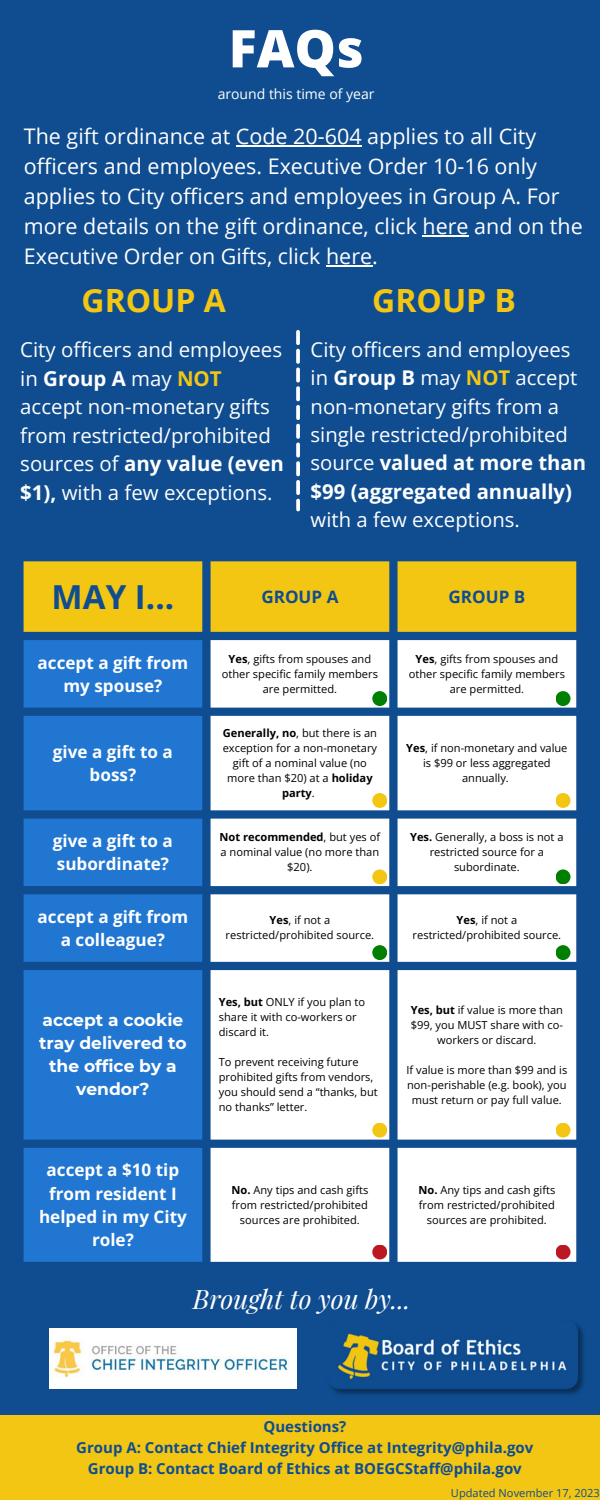
<style>
.page{position:relative;width:600px;height:1500px;background:#0f4d90}
.page>*{position:absolute;margin:0;border:0;box-sizing:border-box;transform-origin:0 0}
.t1{font:800 52px "Open Sans";color:#fff}
.t2{font:700 33.1px "Open Sans";color:#0f4d90}
.t3{font:700 32px "Open Sans";color:#f3c613}
.t4{font:italic 26.3px "Playfair Display";color:#fff}
.t5{font:21.5px/30px "Open Sans";color:#fff}
.t6{font:20.5px/28.5px "Open Sans";color:#fff}
.t7{font:20.3px/28.3px "Open Sans";color:#fff}
.t8{font:700 17.1px/23.2px "Open Sans";color:#fff;text-align:center}
.t9{font:700 17.1px/23.2px "Montserrat";color:#fff;text-align:center}
.t10{font:700 17.1px "Open Sans";color:#0f4d90}
.t11{font:700 15px "Open Sans";color:#0f4d90}
.t12{font:14px "Open Sans";color:#fff}
.t13{font:11.1px/15px "Open Sans";color:#000;text-align:center}
.t14{font:11.1px "Open Sans";color:#0f4d90}
.s1{font-weight:700}
.s2{font-weight:700;color:#f3c613}
</style>
<div class="page">
<svg style="left:296px;top:330px;width:4px;height:181px"></svg>
<div style="left:0;top:1416px;width:600px;height:84px;background:#f3c613"></div>
<img style="left:328px;top:1322px;width:256px;height:73px">
<img style="left:50px;top:1329px;width:246px;height:59px">
<hr style="left:236px;top:145px;width:126px;height:2px;background:#fff">
<hr style="left:423px;top:235px;width:46px;height:2px;background:#fff">
<hr style="left:326px;top:265px;width:46px;height:2px;background:#fff">
<div style="left:24px;top:561px;width:552px;height:71px;background:#f3c613"></div>
<svg style="left:24px;top:640px;width:178px;height:622px;background:#1f73cd"></svg>
<svg style="left:211px;top:640px;width:365px;height:622px;background:#eaeff5"></svg>
<div style="left:372px;top:691px;width:15px;height:15px;background:#008000;border-radius:50%"></div>
<div style="left:556px;top:691px;width:15px;height:15px;background:#008000;border-radius:50%"></div>
<div style="left:556px;top:869px;width:15px;height:15px;background:#008000;border-radius:50%"></div>
<div style="left:556px;top:945px;width:15px;height:15px;background:#008000;border-radius:50%"></div>
<div style="left:372px;top:945px;width:15px;height:15px;background:#008000;border-radius:50%"></div>
<div style="left:372px;top:793px;width:15px;height:15px;background:#f3c613;border-radius:50%"></div>
<div style="left:556px;top:793px;width:15px;height:15px;background:#f3c613;border-radius:50%"></div>
<div style="left:372px;top:869px;width:15px;height:15px;background:#f3c613;border-radius:50%"></div>
<div style="left:372px;top:1123px;width:15px;height:15px;background:#f3c613;border-radius:50%"></div>
<div style="left:556px;top:1123px;width:15px;height:15px;background:#f3c613;border-radius:50%"></div>
<div style="left:372px;top:1245px;width:15px;height:14px;background:#bc1823;border-radius:50%"></div>
<div style="left:556px;top:1245px;width:15px;height:14px;background:#bc1823;border-radius:50%"></div>
<p class="t1" style="left:229px;top:12px;width:136px">FAQs</p>
<p class="t12" style="left:218px;top:84px;width:158px">around this time of year</p>
<p class="t5" style="left:24px;top:120px;width:560px">The gift ordinance at Code 20-604 applies to all City officers and employees. Executive Order 10-16 only applies to City officers and employees in Group A. For more details on the gift ordinance, click here and on the Executive Order on Gifts, click here.</p>
<p class="t3" style="left:82px;top:278px;width:146px">GROUP A</p>
<p class="t3" style="left:372px;top:278px;width:145px">GROUP B</p>
<p class="t6" style="left:20px;top:335px;width:265px">City officers and employees in <span class="s1">Group A</span> may <span class="s2">NOT </span>accept non-monetary gifts from restricted/prohibited sources of <span class="s1">any value (even $1),</span> with a few exceptions.</p>
<p class="t7" style="left:311px;top:335px;width:277px">City officers and employees in <span class="s1">Group B</span> may <span class="s2">NOT</span> accept non-monetary gifts from a single restricted/prohibited source <span class="s1">valued at more than $99 (aggregated annually) </span>with a few exceptions.</p>
<p class="t2" style="left:52px;top:574px;width:124px">MAY I...</p>
<p class="t10" style="left:261px;top:585px;width:79px">GROUP A</p>
<p class="t10" style="left:448px;top:585px;width:78px">GROUP B</p>
<p class="t8" style="left:38px;top:650px;width:152px">accept a gift from my spouse?</p>
<p class="t13" style="left:222px;top:651px;width:158px"><span class="s1">Yes</span>, gifts from spouses and other specific family members are permitted.</p>
<p class="t13" style="left:409px;top:651px;width:158px"><span class="s1">Yes</span>, gifts from spouses and other specific family members are permitted.</p>
<p class="t8" style="left:53px;top:740px;width:122px">give a gift to a boss?</p>
<p class="t13" style="left:223px;top:725px;width:156px"><span class="s1">Generally, no</span>, but there is an exception for a non-monetary gift of a nominal value (no more than $20) at a <span class="s1">holiday party</span>.</p>
<p class="t13" style="left:406px;top:740px;width:163px"><span class="s1">Yes</span>, if non-monetary and value is $99 or less aggregated annually.</p>
<p class="t8" style="left:53px;top:829px;width:122px;text-align:left">give a gift to a subordinate?</p>
<p class="t13" style="left:220px;top:829px;width:162px"><span class="s1">Not recommended</span>, but yes of a nominal value (no more than $20).</p>
<p class="t13" style="left:410px;top:829px;width:155px"><span class="s1">Yes.</span> Generally, a boss is not a restricted source for a subordinate.</p>
<p class="t8" style="left:38px;top:905px;width:152px">accept a gift from a colleague?</p>
<p class="t13" style="left:226px;top:913px;width:150px"><span class="s1">Yes</span>, if not a restricted/prohibited source.</p>
<p class="t13" style="left:413px;top:913px;width:150px"><span class="s1">Yes</span>, if not a restricted/prohibited source.</p>
<p class="t9" style="left:39px;top:1008px;width:149px">accept a cookie tray delivered to the office by a vendor?</p>
<p class="t8" style="left:39px;top:1158px;width:149px">accept a $10 tip from resident I helped in my City role?</p>
<p class="t13" style="left:219px;top:994px;width:148px;text-align:left"><span class="s1">Yes, but</span> ONLY if you plan to share it with co-workers or discard it.</p>
<p class="t13" style="left:219px;top:1054px;width:161px;text-align:left">To prevent receiving future prohibited gifts from vendors, you should send a “thanks, but no thanks” letter.</p>
<p class="t13" style="left:411px;top:1002px;width:154px"><span class="s1">Yes, but</span> if value is more than $99, you MUST share with co&shy;workers or discard.</p>
<p class="t13" style="left:406px;top:1062px;width:162px">If value is more than $99 and is non-perishable (e.g. book), you must return or pay full value.</p>
<p class="t13" style="left:232px;top:1182px;width:138px"><span class="s1">No.</span> Any tips and cash gifts from restricted/prohibited sources are prohibited.</p>
<p class="t13" style="left:418px;top:1182px;width:138px"><span class="s1">No.</span> Any tips and cash gifts from restricted/prohibited sources are prohibited.</p>
<p class="t4" style="left:193px;top:1281px;width:219px">Brought to you by...</p>
<p class="t11" style="left:264px;top:1416px;width:84px">Questions?</p>
<p class="t11" style="left:76px;top:1437px;width:459px">Group A: Contact Chief Integrity Office at Integrity@phila.gov</p>
<p class="t11" style="left:88px;top:1458px;width:435px">Group B: Contact Board of Ethics at BOEGCStaff@phila.gov</p>
<p class="t14" style="left:451px;top:1485px;width:151px">Updated November 17, 2023</p>
</div>
